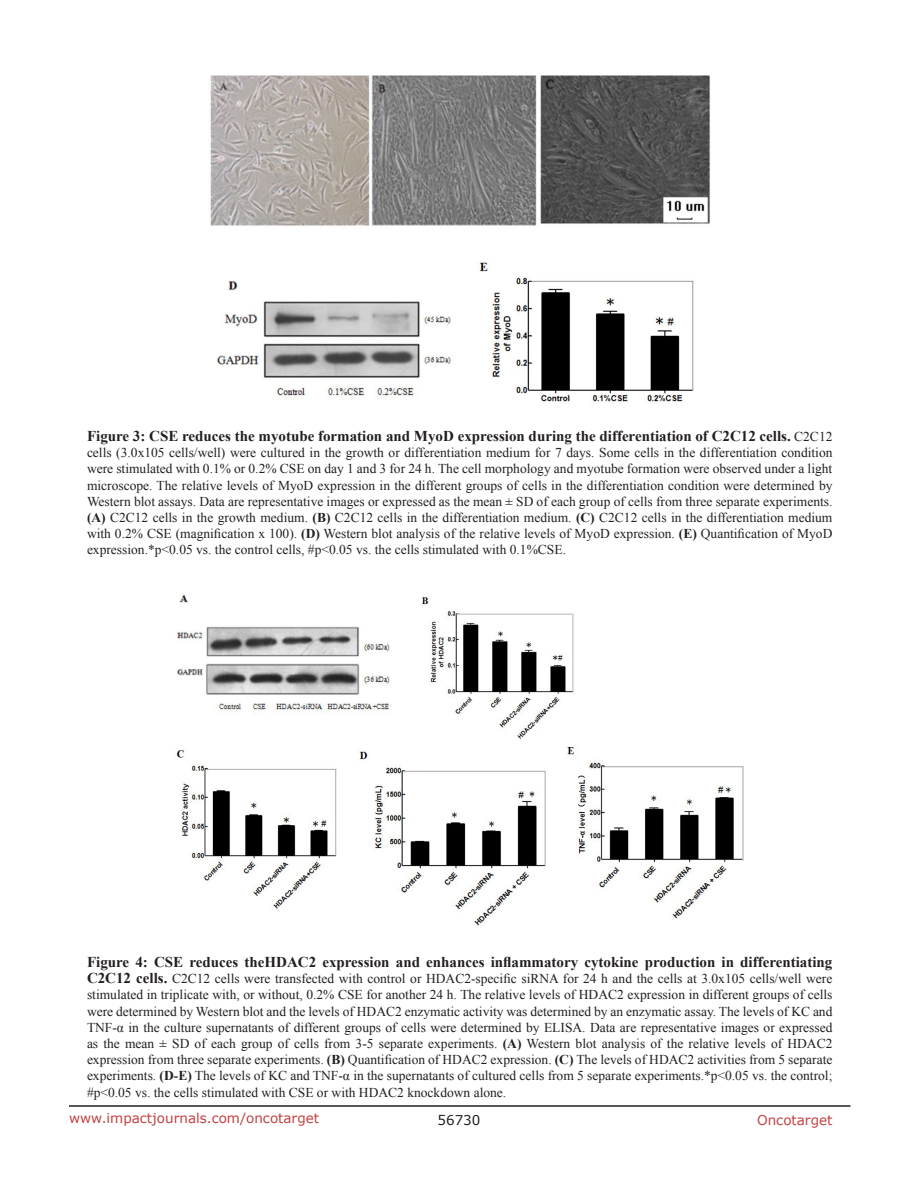
<style>
.page{position:relative;width:918px;height:1188px;background:#fff}
.page>*{position:absolute;margin:0;border:0;box-sizing:border-box;transform-origin:0 0}
.figuretext{font:700 15px "Times New Roman";color:#231f20}
.figuretext-2{font:13.5px/16.2px "Times New Roman";color:#231f20;text-align:justify}
.t1{font:13.5px "Verdana";color:#c24141}
.t2{font:13.5px "Verdana";color:#231f20}
.s1{font-weight:400;font-size:13.5px}
.s2{font-weight:700}
.s3{font-weight:700;font-size:15px}
</style>
<div class="page">
<hr style="left:69px;top:1105px;width:781px;height:2px;background:#231f20">
<img style="left:210px;top:75px;width:500px;height:329px">
<img style="left:176px;top:594px;width:568px;height:332px">
<p class="figuretext" style="left:87px;top:426px;width:747px">Figure 3: CSE reduces the myotube formation and MyoD expression during the differentiation of C2C12 cells. <span class="s1">C2C12</span></p>
<p class="figuretext-2" style="left:87px;top:444px;width:747px">cells (3.0x105 cells/well) were cultured in the growth or differentiation medium for 7 days. Some cells in the differentiation condition were stimulated with 0.1% or 0.2% CSE on day 1 and 3 for 24 h. The cell morphology and myotube formation were observed under a light microscope. The relative levels of MyoD expression in the different groups of cells in the differentiation condition were determined by Western blot assays. Data are representative images or expressed as the mean ± SD of each group of cells from three separate experiments. <span class="s2">(A)</span> C2C12 cells in the growth medium. <span class="s2">(B)</span> C2C12 cells in the differentiation medium. <span class="s2">(C)</span> C2C12 cells in the differentiation medium with 0.2% CSE (magnification x 100). <span class="s2">(D)</span> Western blot analysis of the relative levels of MyoD expression. <span class="s2">(E)</span> Quantification of MyoD expression.*p&lt;0.05 vs. the control cells, #p&lt;0.05 vs. the cells stimulated with 0.1%CSE.</p>
<p class="figuretext" style="left:87px;top:952px;width:747px">Figure 4: CSE reduces theHDAC2 expression and enhances inflammatory cytokine production in differentiating</p>
<p class="figuretext-2" style="left:87px;top:970px;width:747px"><span class="s3">C2C12 cells.</span> C2C12 cells were transfected with control or HDAC2-specific siRNA for 24 h and the cells at 3.0x105 cells/well were stimulated in triplicate with, or without, 0.2% CSE for another 24 h. The relative levels of HDAC2 expression in different groups of cells were determined by Western blot and the levels of HDAC2 enzymatic activity was determined by an enzymatic assay. The levels of KC and TNF-α in the culture supernatants of different groups of cells were determined by ELISA. Data are representative images or expressed as the mean ± SD of each group of cells from 3-5 separate experiments. <span class="s2">(A)</span> Western blot analysis of the relative levels of HDAC2 expression from three separate experiments. <span class="s2">(B)</span> Quantification of HDAC2 expression. <span class="s2">(C)</span> The levels of HDAC2 activities from 5 separate experiments. <span class="s2">(D-E)</span> The levels of KC and TNF-α in the supernatants of cultured cells from 5 separate experiments.*p&lt;0.05 vs. the control; #p&lt;0.05 vs. the cells stimulated with CSE or with HDAC2 knockdown alone.</p>
<p class="t1" style="left:69px;top:1109px;width:252px">www.impactjournals.com/oncotarget</p>
<p class="t2" style="left:438px;top:1111px;width:44px">56730</p>
<p class="t1" style="left:757px;top:1111px;width:77px">Oncotarget</p>
</div>
